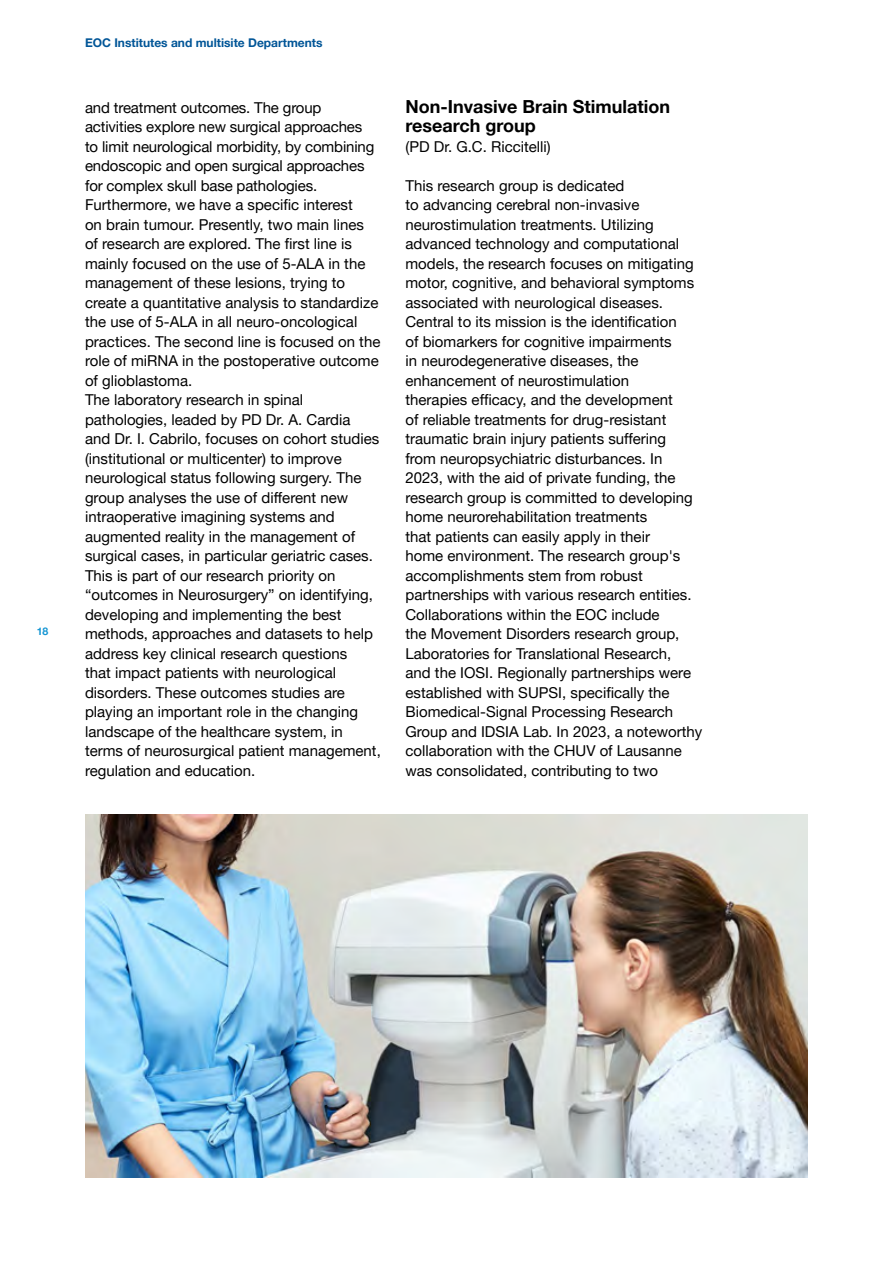
<style>
.page{position:relative;width:893px;height:1263px;background:#fff}
.page>*{position:absolute;margin:0;border:0;box-sizing:border-box;transform-origin:0 0}
.t1{font:700 18px/19.5px "Helvetica Neue LT Pro";color:#000}
.t2{font:15px/19.5px "Helvetica Neue LT Pro";color:#000}
.t3{font:700 12px "Helvetica Neue LT Pro";color:#005597}
.t4{font:700 10.5px "Helvetica Neue LT Pro";color:#1395d3}
</style>
<div class="page">
<img style="left:85px;top:814px;width:723px;height:364px">
<p class="t4" style="left:37px;top:625px;width:13px">18</p>
<p class="t3" style="left:85px;top:35px;width:239px">EOC Institutes and multisite Departments</p>
<p class="t2" style="left:85px;top:97px;width:297px">and treatment outcomes. The group activities explore new surgical approaches<br>to limit neurological morbidity, by combining endoscopic and open surgical approaches for complex skull base pathologies.<br>Furthermore, we have a specific interest<br>on brain tumour. Presently, two main lines<br>of research are explored. The first line is mainly focused on the use of 5-ALA in the management of these lesions, trying to create a quantitative analysis to standardize the use of 5-ALA in all neuro-oncological practices. The second line is focused on the role of miRNA in the postoperative outcome of glioblastoma.<br>The laboratory research in spinal pathologies, leaded by PD Dr. A. Cardia<br>and Dr. I. Cabrilo, focuses on cohort studies (institutional or multicenter) to improve neurological status following surgery. The group analyses the use of different new intraoperative imagining systems and augmented reality in the management of surgical cases, in particular geriatric cases.<br>This is part of our research priority on “outcomes in Neurosurgery” on identifying, developing and implementing the best methods, approaches and datasets to help address key clinical research questions<br>that impact patients with neurological disorders. These outcomes studies are playing an important role in the changing landscape of the healthcare system, in terms of neurosurgical patient management, regulation and education.</p>
<p class="t1" style="left:405px;top:96px;width:266px">Non-Invasive Brain Stimulation research group</p>
<p class="t2" style="left:405px;top:136px;width:147px">(PD Dr. G.C. Riccitelli)</p>
<p class="t2" style="left:405px;top:175px;width:298px">This research group is dedicated<br>to advancing cerebral non-invasive neurostimulation treatments. Utilizing advanced technology and computational models, the research focuses on mitigating motor, cognitive, and behavioral symptoms associated with neurological diseases.<br>Central to its mission is the identification<br>of biomarkers for cognitive impairments<br>in neurodegenerative diseases, the enhancement of neurostimulation<br>therapies efficacy, and the development<br>of reliable treatments for drug-resistant traumatic brain injury patients suffering<br>from neuropsychiatric disturbances. In 2023, with the aid of private funding, the research group is committed to developing home neurorehabilitation treatments<br>that patients can easily apply in their<br>home environment. The research group's accomplishments stem from robust partnerships with various research entities.<br>Collaborations within the EOC include<br>the Movement Disorders research group, Laboratories for Translational Research,<br>and the IOSI. Regionally partnerships were established with SUPSI, specifically the Biomedical-Signal Processing Research Group and IDSIA Lab. In 2023, a noteworthy collaboration with the CHUV of Lausanne was consolidated, contributing to two</p>
</div>
